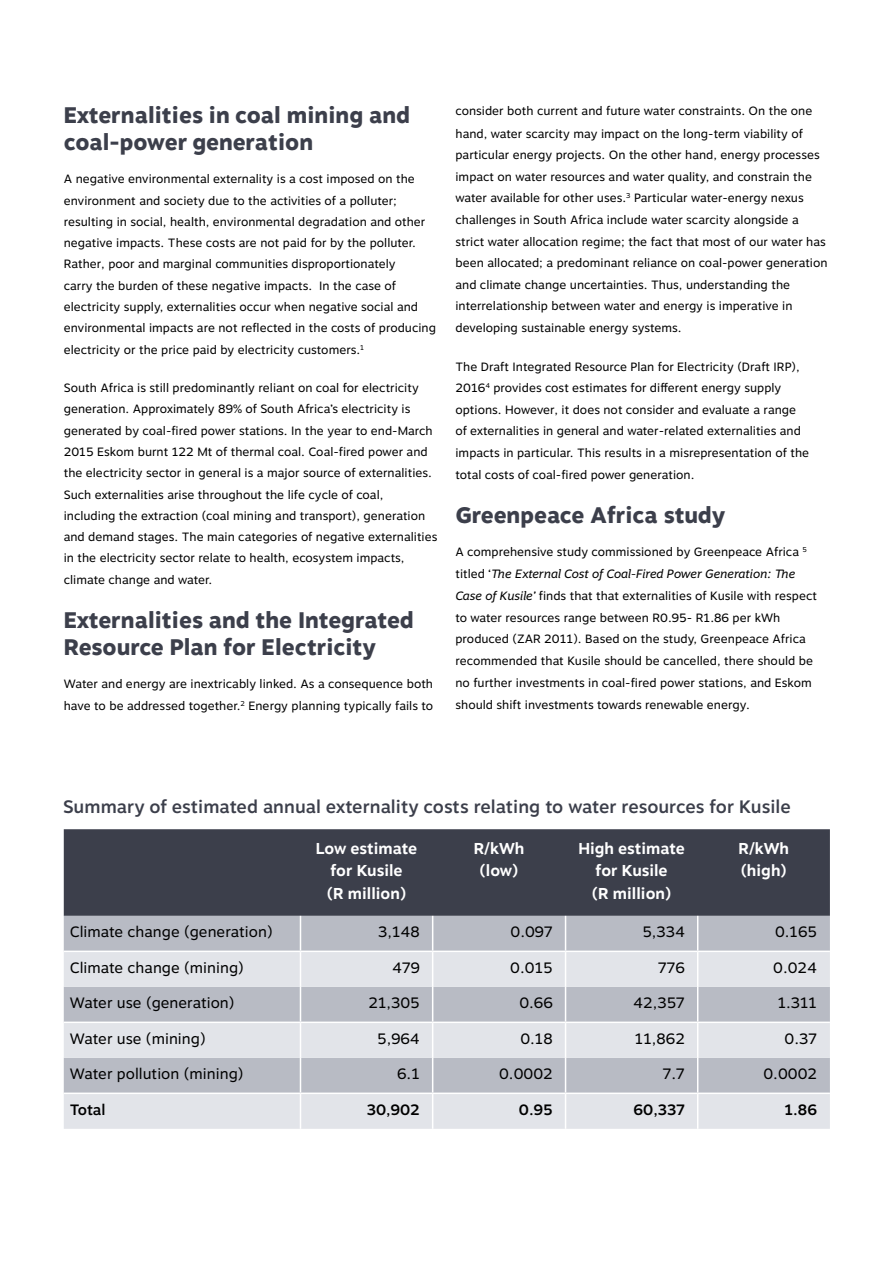
<style>
.page{position:relative;width:893px;height:1263px;background:#fff}
.page>*{position:absolute;margin:0;border:0;box-sizing:border-box;transform-origin:0 0}
.t1{font:800 22.5px/27px "Motiva Sans";color:#3c3f4b}
.t2{font:500 18px "Motiva Sans";color:#3c3f4b}
.t3{font:700 15.75px/22.5px "Motiva Sans";color:#fff;text-align:center}
.t4{font:15px "Motiva Sans";color:#000}
.t5{font:500 15px "Motiva Sans";color:#000}
.t6{font:12px/21.8px "Motiva Sans";color:#000}
.s1{font-style:italic}
</style>
<div class="page">
<div style="left:64px;top:829px;width:766px;height:87px;background:#3c3f4b"></div>
<div style="left:64px;top:916px;width:766px;height:34px;background:#b8bbc4"></div>
<svg style="left:64px;top:952px;width:766px;height:177px;fill:#e2e4e9"></svg>
<hr style="left:300px;top:916px;width:1px;height:34px;background:#fff">
<hr style="left:432px;top:916px;width:1px;height:34px;background:#fff">
<hr style="left:565px;top:916px;width:1px;height:34px;background:#fff">
<hr style="left:697px;top:916px;width:1px;height:34px;background:#fff">
<hr style="left:300px;top:952px;width:1px;height:35px;background:#fff">
<hr style="left:432px;top:952px;width:1px;height:35px;background:#fff">
<hr style="left:565px;top:952px;width:1px;height:35px;background:#fff">
<hr style="left:697px;top:952px;width:1px;height:35px;background:#fff">
<hr style="left:300px;top:987px;width:1px;height:34px;background:#fff">
<hr style="left:432px;top:987px;width:1px;height:34px;background:#fff">
<hr style="left:565px;top:987px;width:1px;height:34px;background:#fff">
<hr style="left:697px;top:987px;width:1px;height:34px;background:#fff">
<hr style="left:64px;top:1021px;width:236px;height:2px;background:#fff">
<hr style="left:300px;top:1021px;width:133px;height:2px;background:#fff">
<hr style="left:300px;top:1023px;width:1px;height:35px;background:#fff">
<hr style="left:433px;top:1021px;width:133px;height:2px;background:#fff">
<hr style="left:432px;top:1023px;width:1px;height:35px;background:#fff">
<hr style="left:566px;top:1021px;width:132px;height:2px;background:#fff">
<hr style="left:565px;top:1023px;width:1px;height:35px;background:#fff">
<hr style="left:698px;top:1021px;width:132px;height:2px;background:#fff">
<hr style="left:697px;top:1023px;width:1px;height:35px;background:#fff">
<hr style="left:300px;top:1058px;width:1px;height:34px;background:#fff">
<hr style="left:432px;top:1058px;width:1px;height:34px;background:#fff">
<hr style="left:565px;top:1058px;width:1px;height:34px;background:#fff">
<hr style="left:697px;top:1058px;width:1px;height:34px;background:#fff">
<hr style="left:64px;top:1092px;width:236px;height:2px;background:#fff">
<hr style="left:300px;top:1092px;width:133px;height:2px;background:#fff">
<hr style="left:300px;top:1094px;width:1px;height:35px;background:#fff">
<hr style="left:433px;top:1092px;width:133px;height:2px;background:#fff">
<hr style="left:432px;top:1094px;width:1px;height:35px;background:#fff">
<hr style="left:566px;top:1092px;width:132px;height:2px;background:#fff">
<hr style="left:565px;top:1094px;width:1px;height:35px;background:#fff">
<hr style="left:698px;top:1092px;width:132px;height:2px;background:#fff">
<hr style="left:697px;top:1094px;width:1px;height:35px;background:#fff">
<h1 class="t1" style="left:64px;top:102px;width:348px">Externalities in coal mining and coal-power generation</h1>
<p class="t6" style="left:64px;top:169px;width:374px;line-height:21.3px">A negative environmental externality is a cost imposed on the environment and society due to the activities of a polluter; resulting in social, health, environmental degradation and other negative impacts. These costs are not paid for by the polluter.<br>Rather, poor and marginal communities disproportionately<br>carry the burden of these negative impacts. In the case of electricity supply, externalities occur when negative social and environmental impacts are not reflected in the costs of producing electricity or the price paid by electricity customers.<sup>1</sup></p>
<p class="t6" style="left:64px;top:377px;width:375px;line-height:21.3px">South Africa is still predominantly reliant on coal for electricity generation. Approximately 89% of South Africa’s electricity is generated by coal-fired power stations. In the year to end-March 2015 Eskom burnt 122 Mt of thermal coal. Coal-fired power and the electricity sector in general is a major source of externalities.<br>Such externalities arise throughout the life cycle of coal, including the extraction (coal mining and transport), generation and demand stages. The main categories of negative externalities in the electricity sector relate to health, ecosystem impacts, climate change and water.</p>
<h1 class="t1" style="left:64px;top:607px;width:352px">Externalities and the Integrated<br>Resource Plan for Electricity</h1>
<p class="t6" style="left:64px;top:673px;width:371px">Water and energy are inextricably linked. As a consequence both have to be addressed together.<sup>2</sup> Energy planning typically fails to</p>
<p class="t6" style="left:455px;top:100px;width:374px">consider both current and future water constraints. On the one hand, water scarcity may impact on the long-term viability of particular energy projects. On the other hand, energy processes impact on water resources and water quality, and constrain the water available for other uses.<sup>3</sup> Particular water-energy nexus challenges in South Africa include water scarcity alongside a strict water allocation regime; the fact that most of our water has been allocated; a predominant reliance on coal-power generation and climate change uncertainties. Thus, understanding the interrelationship between water and energy is imperative in developing sustainable energy systems.</p>
<p class="t6" style="left:455px;top:356px;width:355px">The Draft Integrated Resource Plan for Electricity (Draft IRP), 2016<sup>4</sup> provides cost estimates for different energy supply options. However, it does not consider and evaluate a range of externalities in general and water-related externalities and impacts in particular. This results in a misrepresentation of the total costs of coal-fired power generation.</p>
<h1 class="t1" style="left:455px;top:502px;width:272px">Greenpeace Africa study</h1>
<p class="t6" style="left:455px;top:541px;width:363px">A comprehensive study commissioned by Greenpeace Africa <sup>5 </sup>titled ‘<span class="s1">The External Cost of Coal-Fired Power Generation: The Case of Kusile’</span> finds that that externalities of Kusile with respect to water resources range between R0.95- R1.86 per kWh produced (ZAR 2011). Based on the study, Greenpeace Africa recommended that Kusile should be cancelled, there should be no further investments in coal-fired power stations, and Eskom should shift investments towards renewable energy.</p>
<h2 class="t2" style="left:63px;top:794px;width:729px">Summary of estimated annual externality costs relating to water resources for Kusile</h2>
<h3 class="t3" style="left:316px;top:837px;width:103px">Low estimate for Kusile<br>(R million)</h3>
<h3 class="t3" style="left:474px;top:837px;width:52px">R/kWh (low)</h3>
<h3 class="t3" style="left:578px;top:837px;width:108px">High estimate for Kusile<br>(R million)</h3>
<h3 class="t3" style="left:738px;top:837px;width:52px;text-align:left">R/kWh (high)</h3>
<p class="t4" style="left:70px;top:921px;width:204px">Climate change (generation)</p>
<p class="t4" style="left:378px;top:921px;width:43px">3,148</p>
<p class="t4" style="left:511px;top:921px;width:44px">0.097</p>
<p class="t4" style="left:642px;top:921px;width:44px">5,334</p>
<p class="t4" style="left:775px;top:921px;width:44px">0.165</p>
<p class="t4" style="left:70px;top:956px;width:176px">Climate change (mining)</p>
<p class="t4" style="left:392px;top:956px;width:29px">479</p>
<p class="t4" style="left:510px;top:956px;width:44px">0.015</p>
<p class="t4" style="left:658px;top:956px;width:28px">776</p>
<p class="t4" style="left:773px;top:956px;width:45px">0.024</p>
<p class="t4" style="left:70px;top:992px;width:166px">Water use (generation)</p>
<p class="t4" style="left:369px;top:992px;width:53px">21,305</p>
<p class="t4" style="left:519px;top:992px;width:35px">0.66</p>
<p class="t4" style="left:633px;top:992px;width:53px">42,357</p>
<p class="t4" style="left:778px;top:992px;width:41px">1.311</p>
<p class="t4" style="left:70px;top:1027px;width:137px">Water use (mining)</p>
<p class="t4" style="left:377px;top:1027px;width:44px">5,964</p>
<p class="t4" style="left:520px;top:1027px;width:34px">0.18</p>
<p class="t4" style="left:635px;top:1027px;width:51px">11,862</p>
<p class="t4" style="left:785px;top:1027px;width:34px">0.37</p>
<p class="t4" style="left:70px;top:1063px;width:175px">Water pollution (mining)</p>
<p class="t4" style="left:397px;top:1063px;width:24px">6.1</p>
<p class="t4" style="left:499px;top:1063px;width:55px">0.0002</p>
<p class="t4" style="left:663px;top:1063px;width:24px">7.7</p>
<p class="t4" style="left:763px;top:1063px;width:55px">0.0002</p>
<p class="t5" style="left:70px;top:1098px;width:37px">Total</p>
<p class="t5" style="left:367px;top:1098px;width:54px">30,902</p>
<p class="t5" style="left:519px;top:1098px;width:35px">0.95</p>
<p class="t5" style="left:633px;top:1098px;width:53px">60,337</p>
<p class="t5" style="left:784px;top:1098px;width:34px">1.86</p>
</div>
